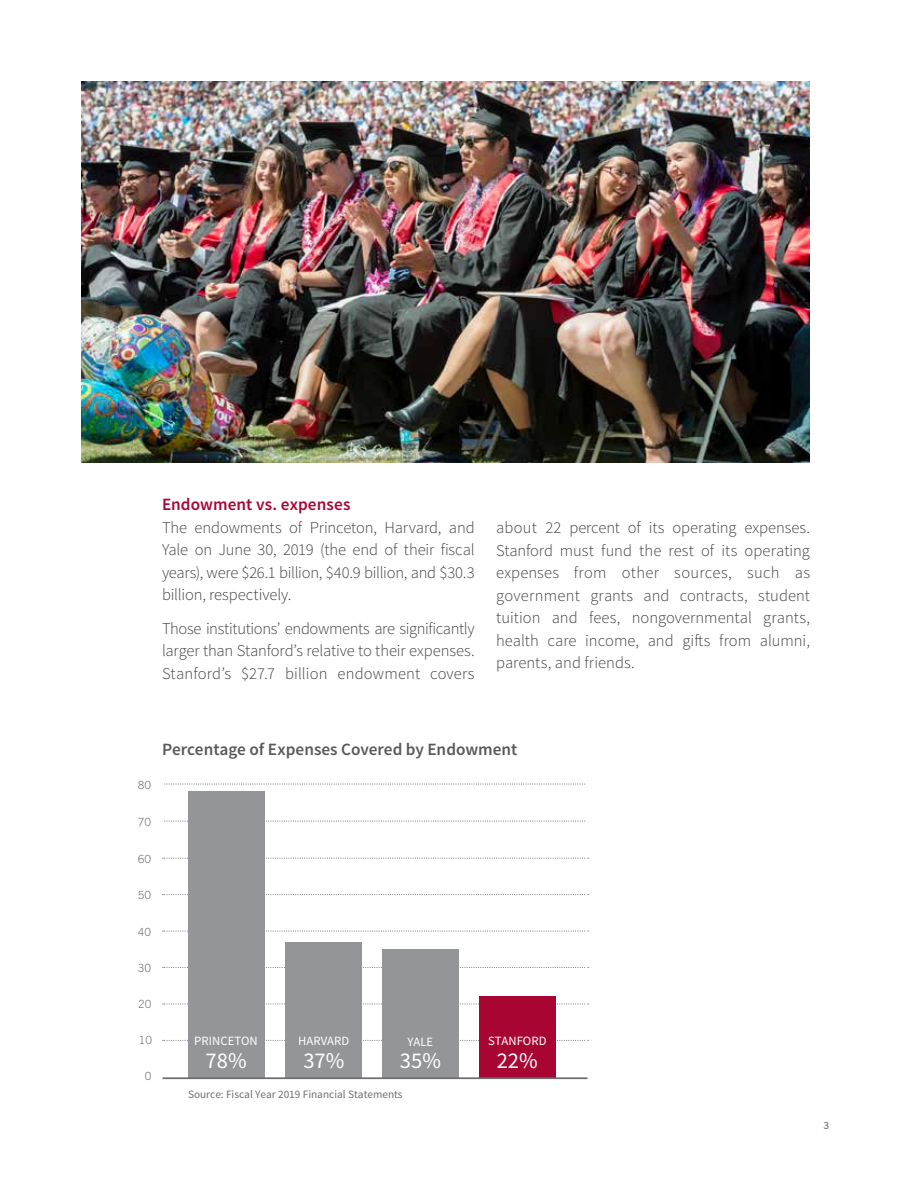
<style>
.page{position:relative;width:918px;height:1188px;background:#fff}
.page>*{position:absolute;margin:0;border:0;box-sizing:border-box;transform-origin:0 0}
.t1{font:22.5px "Source Sans Pro";color:#fff}
.t2{font:700 20.1px "Source Sans Pro";color:#58595b}
.t3{font:600 17.25px "Source Sans Pro";color:#58595b}
.t4{font:600 17.25px "Source Sans Pro";letter-spacing:.005em;color:#a90533}
.t5{font:300 16.5px/22.5px "Source Sans Pro";color:#414042;text-align:justify}
.t6{font:12.6px "Source Sans Pro";color:#fff}
.t7{font:11.25px "Source Sans Pro";color:#6d6e71}
.t8{font:300 11.25px "News Gothic BT";color:#6d6e71}
.t9{font:600 9.75px "News Gothic BT";color:#6d6e71}
</style>
<div class="page">
<img style="left:81px;top:81px;width:729px;height:381px">
<svg style="left:163px;top:894px;width:426px;height:1px"></svg>
<svg style="left:165px;top:821px;width:421px;height:1px"></svg>
<svg style="left:165px;top:784px;width:420px;height:1px"></svg>
<svg style="left:163px;top:858px;width:426px;height:1px"></svg>
<svg style="left:163px;top:931px;width:426px;height:1px"></svg>
<svg style="left:163px;top:967px;width:426px;height:1px"></svg>
<svg style="left:163px;top:1003px;width:426px;height:1px"></svg>
<svg style="left:163px;top:1040px;width:426px;height:1px"></svg>
<div style="left:286px;top:942px;width:76px;height:136px;background:#939598"></div>
<div style="left:382px;top:950px;width:76px;height:128px;background:#939598"></div>
<div style="left:188px;top:792px;width:76px;height:286px;background:#939598"></div>
<div style="left:479px;top:996px;width:76px;height:82px;background:#a90533"></div>
<hr style="left:163px;top:1077px;width:425px;height:2px;background:#6d6e71">
<p class="t4" style="left:162px;top:494px;width:190px">Endowment vs. expenses</p>
<p class="t5" style="left:162px;top:516px;width:314px">The endowments of Princeton, Harvard, and Yale on June 30, 2019 (the end of their fiscal years), were $26.1 billion, $40.9 billion, and $30.3 billion, respectively.</p>
<p class="t5" style="left:162px;top:617px;width:314px">Those institutions’ endowments are significantly larger than Stanford’s relative to their expenses.<br>Stanford’s $27.7 billion endowment covers</p>
<p class="t5" style="left:496px;top:517px;width:315px">about 22 percent of its operating expenses.<br>Stanford must fund the rest of its operating expenses from other sources, such as government grants and contracts, student tuition and fees, nongovernmental grants, health care income, and gifts from alumni, parents, and friends.</p>
<p class="t8" style="left:138px;top:778px;width:15px">80</p>
<p class="t8" style="left:138px;top:815px;width:15px">70</p>
<p class="t8" style="left:138px;top:852px;width:15px">60</p>
<p class="t8" style="left:138px;top:888px;width:15px">50</p>
<p class="t8" style="left:138px;top:926px;width:15px">40</p>
<p class="t8" style="left:138px;top:961px;width:15px">30</p>
<p class="t8" style="left:138px;top:997px;width:15px">20</p>
<p class="t8" style="left:139px;top:1033px;width:15px">10</p>
<p class="t8" style="left:145px;top:1069px;width:8px">0</p>
<p class="t2" style="left:163px;top:735px;width:428px">Percentage of Expenses Covered by Endowment</p>
<p class="t3" style="left:162px;top:739px;width:357px">Percentage of Expenses Covered by Endowment</p>
<p class="t6" style="left:194px;top:1033px;width:65px">PRINCETON</p>
<h1 class="t1" style="left:206px;top:1046px;width:42px">78%</h1>
<p class="t6" style="left:298px;top:1033px;width:53px">HARVARD</p>
<h1 class="t1" style="left:303px;top:1046px;width:42px">37%</h1>
<p class="t6" style="left:408px;top:1034px;width:27px">YALE</p>
<h1 class="t1" style="left:400px;top:1046px;width:42px">35%</h1>
<p class="t6" style="left:488px;top:1033px;width:60px">STANFORD</p>
<h1 class="t1" style="left:497px;top:1046px;width:42px">22%</h1>
<p class="t7" style="left:188px;top:1087px;width:216px">Source: Fiscal Year 2019 Financial Statements</p>
<p class="t9" style="left:824px;top:1119px;width:7px">3</p>
</div>
